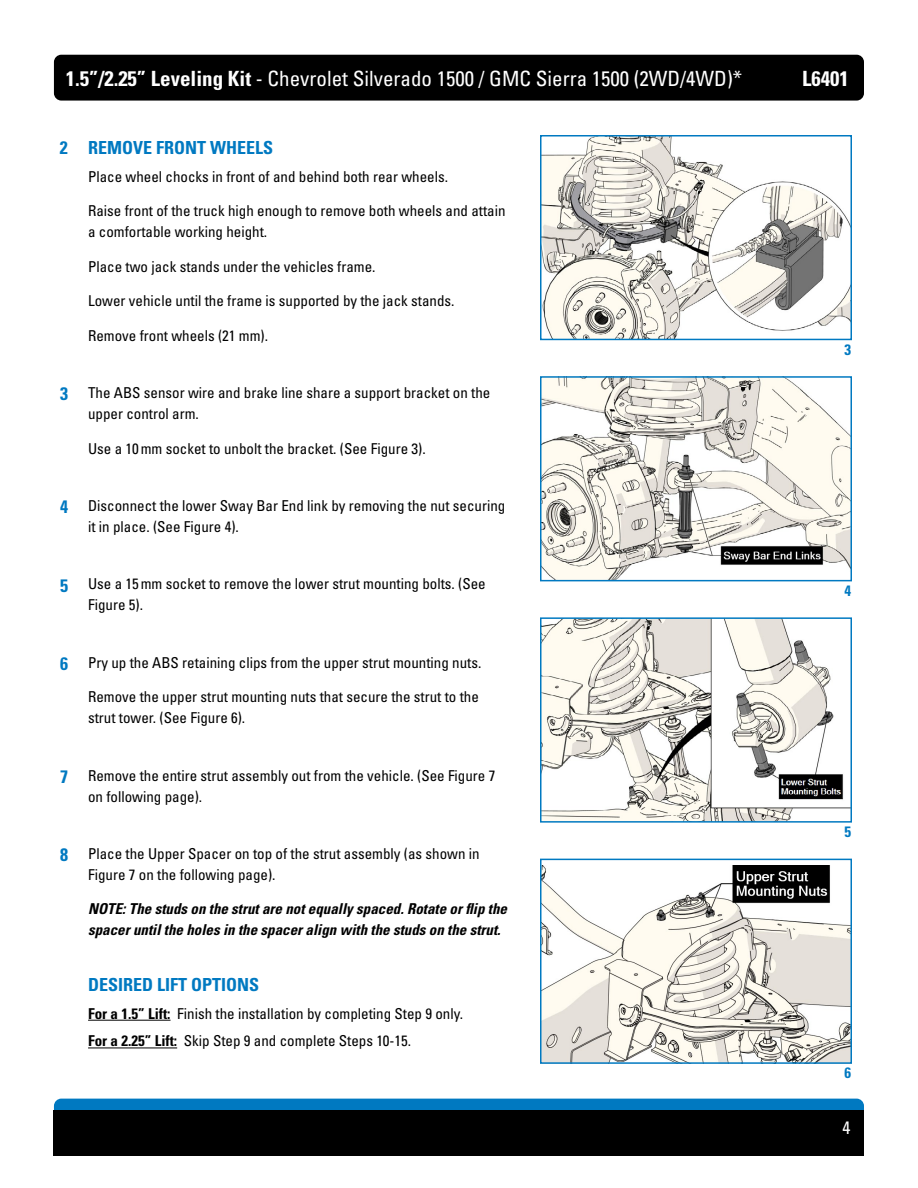
<style>
.page{position:relative;width:918px;height:1188px;background:#fff}
.page>*{position:absolute;margin:0;border:0;box-sizing:border-box;transform-origin:0 0}
.t1{font:condensed 21px "Univers LT Std";color:#fff}
.t2{font:700 condensed 21px "Univers LT Std";color:#fff}
.t3{font:700 condensed 18px "Univers LT Std";color:#0079c1}
.t4{font:condensed 18px "Univers LT Std";color:#fff}
.t5{font:condensed 15px/21px "Univers LT Std";color:#000}
.t6{font:italic 700 condensed 15px/21px "Univers LT Std";color:#000}
.t7{font:700 condensed 15px "Univers LT Std";color:#0079c1}
.s1{font-weight:700}
.s2{font-weight:700;font-size:18px;color:#0079c1}
</style>
<div class="page">
<div style="left:54px;top:55px;width:810px;height:46px;background:#000;border-radius:7px"></div>
<div style="left:54px;top:1099px;width:810px;height:45px;background:#0079c1;border-radius:7px"></div>
<div style="left:54px;top:1110px;width:810px;height:46px;background:#000"></div>
<hr style="left:88px;top:1020px;width:83px;height:1px;background:#000">
<hr style="left:88px;top:1048px;width:89px;height:1px;background:#000">
<img style="left:543px;top:620px;width:306px;height:200px">
<div style="left:540px;top:617px;width:312px;height:206px;border:2px solid #0079c1"></div>
<img style="left:543px;top:379px;width:306px;height:199px">
<div style="left:540px;top:376px;width:312px;height:205px;border:2px solid #0079c1"></div>
<img style="left:543px;top:138px;width:306px;height:199px">
<div style="left:540px;top:135px;width:312px;height:205px;border:2px solid #0079c1"></div>
<img style="left:543px;top:866px;width:306px;height:195px">
<div style="left:540px;top:859px;width:312px;height:205px;border:2px solid #0079c1"></div>
<h1 class="t1" style="left:66px;top:65px;width:678px"><span class="s1">1.5”/2.25” Leveling Kit</span> - Chevrolet Silverado 1500 / GMC Sierra 1500 (2WD/4WD)*</h1>
<h1 class="t2" style="left:802px;top:65px;width:48px">L6401</h1>
<p class="t3" style="left:60px;top:137px;width:215px">2 REMOVE FRONT WHEELS</p>
<p class="t5" style="left:88px;top:166px;width:361px">Place wheel chocks in front of and behind both rear wheels.</p>
<p class="t5" style="left:88px;top:200px;width:419px">Raise front of the truck high enough to remove both wheels and attain a comfortable working height.</p>
<p class="t5" style="left:88px;top:256px;width:289px">Place two jack stands under the vehicles frame.</p>
<p class="t5" style="left:88px;top:290px;width:368px">Lower vehicle until the frame is supported by the jack stands.</p>
<p class="t5" style="left:88px;top:325px;width:181px">Remove front wheels (21 mm).</p>
<p class="t5" style="left:88px;top:382px;width:404px;text-indent:-28px"><span class="s2">3</span> The ABS sensor wire and brake line share a support bracket on the upper control arm.</p>
<p class="t5" style="left:88px;top:438px;width:339px">Use a 10mm socket to unbolt the bracket. (See Figure 3).</p>
<p class="t5" style="left:88px;top:495px;width:419px;text-indent:-28px"><span class="s2">4</span> Disconnect the lower Sway Bar End link by removing the nut securing it in place. (See Figure 4).</p>
<p class="t5" style="left:88px;top:573px;width:399px;text-indent:-28px"><span class="s2">5</span> Use a 15mm socket to remove the lower strut mounting bolts. (See<br>Figure 5).</p>
<p class="t5" style="left:60px;top:652px;width:423px"><span class="s2">6</span> Pry up the ABS retaining clips from the upper strut mounting nuts.</p>
<p class="t5" style="left:88px;top:686px;width:392px">Remove the upper strut mounting nuts that secure the strut to the strut tower. (See Figure 6).</p>
<p class="t5" style="left:88px;top:765px;width:409px;text-indent:-28px"><span class="s2">7</span> Remove the entire strut assembly out from the vehicle. (See Figure 7 on following page).</p>
<p class="t5" style="left:88px;top:843px;width:393px;text-indent:-28px"><span class="s2">8</span> Place the Upper Spacer on top of the strut assembly (as shown in<br>Figure 7 on the following page).</p>
<p class="t6" style="left:88px;top:899px;width:420px">NOTE: The studs on the strut are not equally spaced. Rotate or flip the spacer until the holes in the spacer align with the studs on the strut.</p>
<p class="t3" style="left:88px;top:974px;width:173px">DESIRED LIFT OPTIONS</p>
<p class="t5" style="left:88px;top:999px;width:377px;line-height:27.8px"><span class="s1">For a 1.5” Lift:</span> Finish the installation by completing Step 9 only.<br><span class="s1">For a 2.25” Lift:</span> Skip Step 9 and complete Steps 10-15.</p>
<p class="t7" style="left:845px;top:340px;width:8px">3</p>
<p class="t7" style="left:845px;top:581px;width:8px">4</p>
<p class="t7" style="left:845px;top:823px;width:8px">5</p>
<p class="t7" style="left:845px;top:1064px;width:8px">6</p>
<p class="t4" style="left:843px;top:1116px;width:9px">4</p>
</div>
